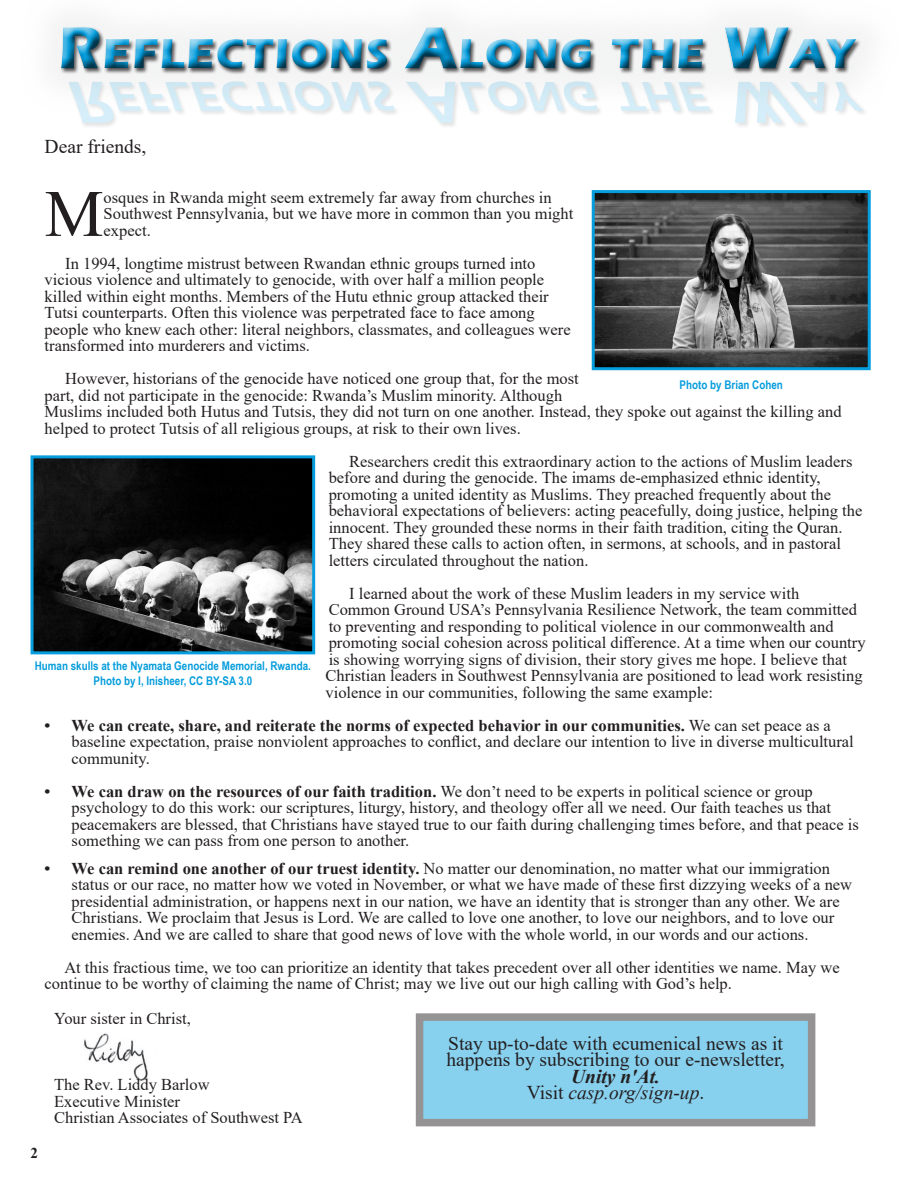
<style>
.page{position:relative;width:918px;height:1188px;background:#fff}
.page>*{position:absolute;margin:0;border:0;box-sizing:border-box;transform-origin:0 0}
.t1{font:66.3px "Times New Roman";color:#231f20}
.t2{font:700 43.05px "Eras ITC";letter-spacing:.03em;color:#069ddc}
.t3{font:19.5px/16.5px "Times New Roman";color:#231f20}
.t4{font:italic 19.5px "Times New Roman";color:#231f20}
.t5{font:italic 700 19.5px "Times New Roman";color:#231f20}
.No_Spacing{font:16.5px/16.5px "Times New Roman";color:#231f20}
.t6{font:700 15px "Times New Roman";color:#231f20}
.t7{font:700 12px/15px "Arial Narrow";color:#069ddc;text-align:center}
.s1{font-size:61.5px}
.s2{font-weight:600;font-style:italic;font-size:61.5px}
.s3{font-weight:700}
.s4{font-style:normal}
</style>
<div class="page">
<img style="left:84px;top:1033px;width:64px;height:48px">
<div style="left:52px;top:20px;width:815px;height:60px;background:#231f20;opacity:.75"></div>
<div style="left:67px;top:80px;width:802px;height:49px;background:#231f20;opacity:.75"></div>
<img style="left:596px;top:194px;width:271px;height:172px">
<div style="left:592px;top:190px;width:279px;height:180px;border:3px solid #069ddc"></div>
<img style="left:35px;top:459px;width:276px;height:191px">
<div style="left:31px;top:455px;width:284px;height:199px;border:3px solid #069ddc"></div>
<svg style="left:420px;top:1017px;width:392px;height:106px;background:#88cae5"></svg>
<svg style="left:109px;top:27px;width:755px;height:96px"></svg>
<h2 class="t2" style="left:58px;top:29px;width:333px"><span class="s1">R</span><span class="s2">R</span>EFLECTIONS</h2>
<h2 class="t2" style="left:458px;top:29px;width:248px">LONG THE</h2>
<p class="t3" style="left:45px;top:138px;width:103px">Dear friends,</p>
<p class="t1" style="left:45px;top:167px;width:60px">M</p>
<p class="No_Spacing" style="left:104px;top:189px;width:471px">osques in Rwanda might seem extremely far away from churches in<br>Southwest Pennsylvania, but we have more in common than you might expect.</p>
<p class="No_Spacing" style="left:45px;top:255px;width:528px;text-indent:21px">In 1994, longtime mistrust between Rwandan ethnic groups turned into vicious violence and ultimately to genocide, with over half a million people killed within eight months. Members of the Hutu ethnic group attacked their Tutsi counterparts. Often this violence was perpetrated face to face among people who knew each other: literal neighbors, classmates, and colleagues were transformed into murderers and victims.</p>
<p class="No_Spacing" style="left:45px;top:370px;width:799px;text-indent:21px">However, historians of the genocide have noticed one group that, for the most<br>part, did not participate in the genocide: Rwanda’s Muslim minority. Although<br>Muslims included both Hutus and Tutsis, they did not turn on one another. Instead, they spoke out against the killing and helped to protect Tutsis of all religious groups, at risk to their own lives.</p>
<p class="No_Spacing" style="left:329px;top:453px;width:535px;text-indent:21px">Researchers credit this extraordinary action to the actions of Muslim leaders before and during the genocide. The imams de-emphasized ethnic identity, promoting a united identity as Muslims. They preached frequently about the behavioral expectations of believers: acting peacefully, doing justice, helping the innocent. They grounded these norms in their faith tradition, citing the Quran.<br>They shared these calls to action often, in sermons, at schools, and in pastoral letters circulated throughout the nation.</p>
<p class="No_Spacing" style="left:326px;top:585px;width:542px;text-indent:24px">I learned about the work of these Muslim leaders in my service with<br>Common Ground USA’s Pennsylvania Resilience Network, the team committed to preventing and responding to political violence in our commonwealth and promoting social cohesion across political difference. At a time when our country is showing worrying signs of division, their story gives me hope. I believe that Christian leaders in Southwest Pennsylvania are positioned to lead work resisting violence in our communities, following the same example:</p>
<p class="No_Spacing" style="left:72px;top:717px;width:784px;text-indent:-27px"><span class="s3">• We can create, share, and reiterate the norms of expected behavior in our communities.</span> We can set peace as a baseline expectation, praise nonviolent approaches to conflict, and declare our intention to live in diverse multicultural community.</p>
<p class="No_Spacing" style="left:72px;top:783px;width:789px;text-indent:-27px"><span class="s3">• We can draw on the resources of our faith tradition.</span> We don’t need to be experts in political science or group psychology to do this work: our scriptures, liturgy, history, and theology offer all we need. Our faith teaches us that peacemakers are blessed, that Christians have stayed true to our faith during challenging times before, and that peace is something we can pass from one person to another.</p>
<p class="No_Spacing" style="left:72px;top:859px;width:782px;text-indent:-27px"><span class="s3">• We can remind one another of our truest identity.</span> No matter our denomination, no matter what our immigration status or our race, no matter how we voted in November, or what we have made of these first dizzying weeks of a new presidential administration, or happens next in our nation, we have an identity that is stronger than any other. We are Christians. We proclaim that Jesus is Lord. We are called to love one another, to love our neighbors, and to love our enemies. And we are called to share that good news of love with the whole world, in our words and our actions.</p>
<p class="No_Spacing" style="left:45px;top:958px;width:797px;text-indent:20px">At this fractious time, we too can prioritize an identity that takes precedent over all other identities we name. May we continue to be worthy of claiming the name of Christ; may we live out our high calling with God’s help.</p>
<p class="t7" style="left:680px;top:377px;width:105px">Photo by Brian Cohen</p>
<p class="t7" style="left:35px;top:658px;width:278px">Human skulls at the Nyamata Genocide Memorial, Rwanda.<br>Photo by I, Inisheer, CC BY-SA 3.0</p>
<p class="No_Spacing" style="left:54px;top:1010px;width:138px">Your sister in Christ,</p>
<p class="t6" style="left:31px;top:1142px;width:9px">2</p>
<p class="No_Spacing" style="left:54px;top:1076px;width:250px">The Rev. Liddy Barlow<br>Executive Minister<br>Christian Associates of Southwest PA</p>
<p class="t3" style="left:446px;top:1034px;width:340px">Stay up-to-date with ecumenical news as it happens by subscribing to our e-newsletter,</p>
<p class="t5" style="left:571px;top:1062px;width:90px">Unity n'At.</p>
<p class="t4" style="left:527px;top:1079px;width:179px"><span class="s4">Visit</span> casp.org/sign-up<span class="s4">.</span></p>
</div>
